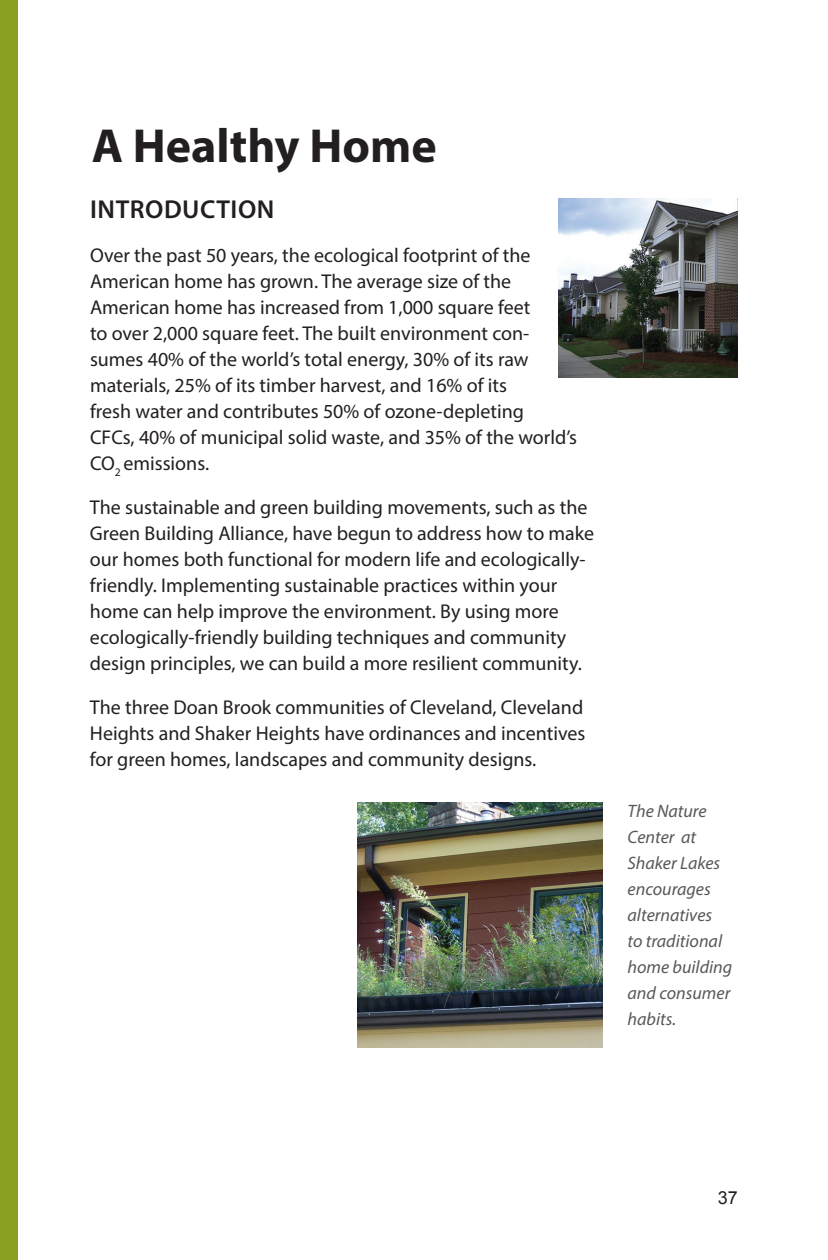
<style>
.page{position:relative;width:828px;height:1260px;background:#fff}
.page>*{position:absolute;margin:0;border:0;box-sizing:border-box;transform-origin:0 0}
.t1{font:700 48px "Myriad Pro";color:#231f20}
.t2{font:600 26px "Myriad Pro";letter-spacing:.02em;color:#231f20}
.t3{font:20px/26px "Myriad Pro";color:#231f20}
.t4{font:italic 18px/26px "Myriad Pro";color:#57585a}
.t5{font:18px "Arial";color:#231f20}
</style>
<div class="page">
<div style="left:0;top:0;width:18px;height:1260px;background:#8aa022"></div>
<img style="left:358px;top:803px;width:244px;height:245px">
<img style="left:558px;top:198px;width:180px;height:180px">
<h1 class="t1" style="left:92px;top:115px;width:346px">A Healthy Home</h1>
<h2 class="t2" style="left:90px;top:192px;width:186px">INTRODUCTION</h2>
<p class="t3" style="left:90px;top:241px;width:489px">Over the past 50 years, the ecological footprint of the American home has grown. The average size of the American home has increased from 1,000 square feet<br>to over 2,000 square feet. The built environment con&shy;sumes 40% of the world’s total energy, 30% of its raw materials, 25% of its timber harvest, and 16% of its<br>fresh water and contributes 50% of ozone-depleting<br>CFCs, 40% of municipal solid waste, and 35% of the world’s CO<sub>2</sub> emissions.</p>
<p class="t3" style="left:90px;top:493px;width:506px">The sustainable and green building movements, such as the Green Building Alliance, have begun to address how to make our homes both functional for modern life and ecologically&shy;friendly. Implementing sustainable practices within your home can help improve the environment. By using more ecologically-friendly building techniques and community design principles, we can build a more resilient community.</p>
<p class="t3" style="left:90px;top:693px;width:497px;text-align:justify">The three Doan Brook communities of Cleveland, Cleveland Heights and Shaker Heights have ordinances and incentives for green homes, landscapes and community designs.</p>
<p class="t4" style="left:628px;top:798px;width:106px">The Nature<br>Center at<br>Shaker Lakes encourages alternatives<br>to traditional home building and consumer habits.</p>
<p class="t5" style="left:718px;top:1186px;width:22px">37</p>
</div>
